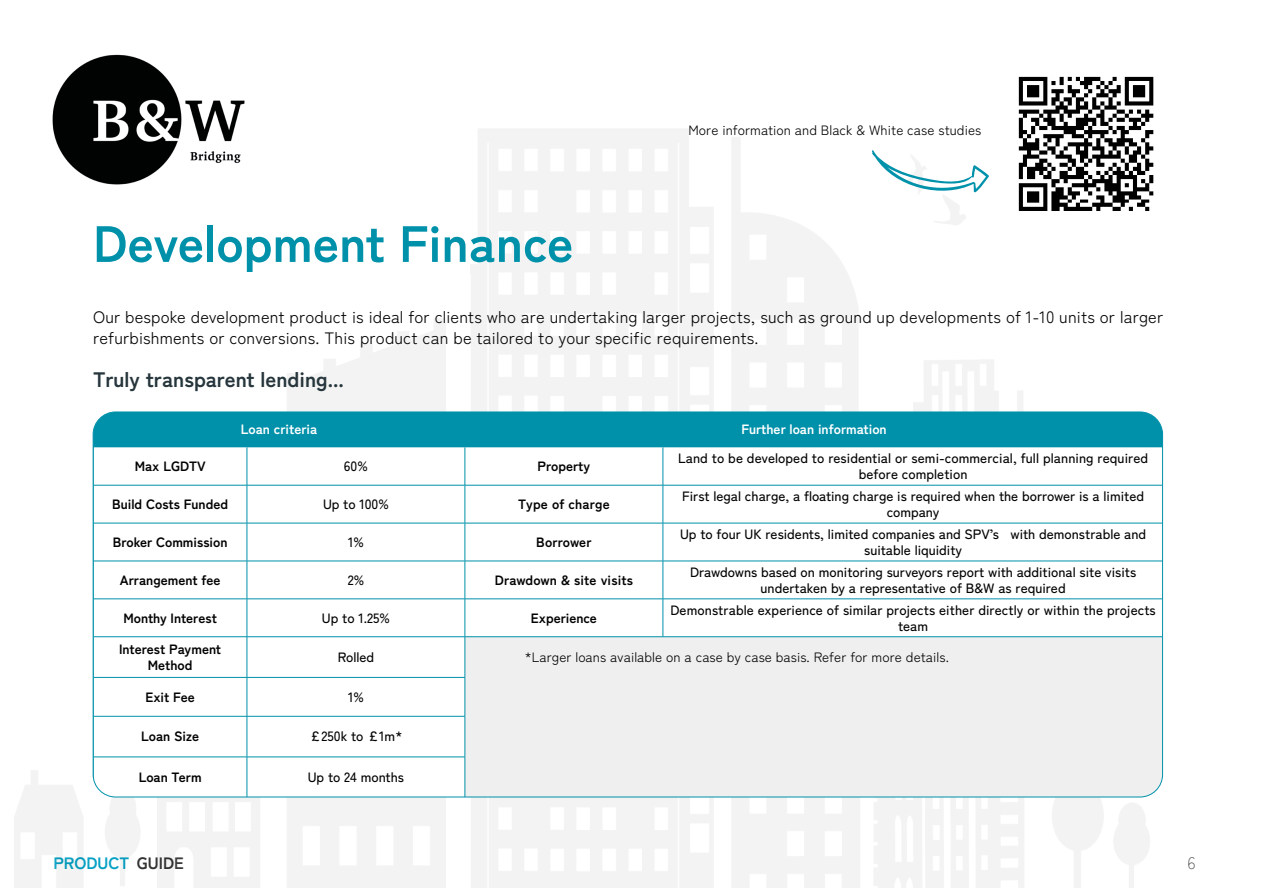
<style>
.page{position:relative;width:1263px;height:893px;background:#fff}
.page>*{position:absolute;margin:0;border:0;box-sizing:border-box;transform-origin:0 0}
.t1{font:700 51px "Zen Kaku Gothic New";color:#0091aa}
.t2{font:700 21px "Zen Kaku Gothic New";color:#26363c}
.t3{font:16.5px/21px "Zen Kaku Gothic New";letter-spacing:.01em;color:#020203}
.t4{font:700 16.5px "Zen Kaku Gothic New";color:#05a1c5}
.t5{font:300 16.5px "Zen Kaku Gothic New";color:#333332}
.t6{font:500 13.5px/16.2px "Zen Kaku Gothic New";color:#020203;text-align:center}
.t7{font:700 13.5px/16.2px "Zen Kaku Gothic New";color:#020203;text-align:center}
.t8{font:13.5px "Zen Kaku Gothic New";letter-spacing:.005em;color:#000}
.t9{font:700 13.5px "Zen Kaku Gothic New";color:#fff}
.s1{color:#333332}
</style>
<div class="page">
<img style="left:52px;top:54px;width:193px;height:131px">
<img style="left:1018px;top:76px;width:136px;height:135px">
<div style="left:93px;top:412px;width:372px;height:35px;background:#0091aa"></div>
<div style="left:465px;top:412px;width:697px;height:35px;background:#0091aa"></div>
<svg style="left:94px;top:447px;width:1067px;height:350px"></svg>
<div style="left:465px;top:637px;width:697px;height:160px;background:#eeefee"></div>
<hr style="left:247px;top:447px;width:1px;height:38px;background:#0091aa">
<hr style="left:465px;top:447px;width:1px;height:38px;background:#0091aa">
<hr style="left:663px;top:447px;width:1px;height:38px;background:#0091aa">
<hr style="left:93px;top:485px;width:154px;height:1px;background:#0091aa">
<hr style="left:247px;top:485px;width:218px;height:1px;background:#0091aa">
<hr style="left:247px;top:485px;width:1px;height:38px;background:#0091aa">
<hr style="left:465px;top:485px;width:198px;height:1px;background:#0091aa">
<hr style="left:465px;top:485px;width:1px;height:38px;background:#0091aa">
<hr style="left:663px;top:485px;width:499px;height:1px;background:#0091aa">
<hr style="left:663px;top:485px;width:1px;height:38px;background:#0091aa">
<hr style="left:93px;top:523px;width:154px;height:1px;background:#0091aa">
<hr style="left:247px;top:523px;width:218px;height:1px;background:#0091aa">
<hr style="left:247px;top:523px;width:1px;height:38px;background:#0091aa">
<hr style="left:465px;top:523px;width:198px;height:1px;background:#0091aa">
<hr style="left:465px;top:523px;width:1px;height:38px;background:#0091aa">
<hr style="left:663px;top:523px;width:499px;height:1px;background:#0091aa">
<hr style="left:663px;top:523px;width:1px;height:38px;background:#0091aa">
<hr style="left:93px;top:561px;width:154px;height:1px;background:#0091aa">
<hr style="left:247px;top:561px;width:218px;height:1px;background:#0091aa">
<hr style="left:247px;top:561px;width:1px;height:38px;background:#0091aa">
<hr style="left:465px;top:561px;width:198px;height:1px;background:#0091aa">
<hr style="left:465px;top:561px;width:1px;height:38px;background:#0091aa">
<hr style="left:663px;top:561px;width:499px;height:1px;background:#0091aa">
<hr style="left:663px;top:561px;width:1px;height:38px;background:#0091aa">
<hr style="left:93px;top:599px;width:154px;height:1px;background:#0091aa">
<hr style="left:247px;top:599px;width:218px;height:1px;background:#0091aa">
<hr style="left:247px;top:599px;width:1px;height:37px;background:#0091aa">
<hr style="left:465px;top:599px;width:198px;height:1px;background:#0091aa">
<hr style="left:465px;top:599px;width:1px;height:37px;background:#0091aa">
<hr style="left:663px;top:599px;width:499px;height:1px;background:#0091aa">
<hr style="left:663px;top:599px;width:1px;height:37px;background:#0091aa">
<hr style="left:93px;top:636px;width:154px;height:1px;background:#0091aa">
<hr style="left:247px;top:636px;width:218px;height:1px;background:#0091aa">
<hr style="left:247px;top:637px;width:1px;height:40px;background:#0091aa">
<hr style="left:465px;top:636px;width:198px;height:1px;background:#0091aa">
<hr style="left:465px;top:637px;width:1px;height:40px;background:#0091aa">
<hr style="left:663px;top:636px;width:499px;height:1px;background:#0091aa">
<hr style="left:93px;top:677px;width:154px;height:1px;background:#0091aa">
<hr style="left:247px;top:677px;width:218px;height:1px;background:#0091aa">
<hr style="left:247px;top:678px;width:1px;height:38px;background:#0091aa">
<hr style="left:465px;top:678px;width:1px;height:38px;background:#0091aa">
<hr style="left:93px;top:716px;width:154px;height:1px;background:#0091aa">
<hr style="left:247px;top:716px;width:218px;height:1px;background:#0091aa">
<hr style="left:247px;top:716px;width:1px;height:41px;background:#0091aa">
<hr style="left:465px;top:716px;width:1px;height:41px;background:#0091aa">
<hr style="left:93px;top:757px;width:154px;height:1px;background:#0091aa">
<hr style="left:93px;top:757px;width:1px;height:40px;background:#0091aa">
<hr style="left:247px;top:757px;width:218px;height:1px;background:#0091aa">
<hr style="left:247px;top:757px;width:1px;height:40px;background:#0091aa">
<hr style="left:465px;top:757px;width:1px;height:40px;background:#0091aa">
<svg style="left:871px;top:150px;width:118px;height:49px"></svg>
<p class="t8" style="left:688px;top:122px;width:294px">More information and Black &amp; White case studies</p>
<h1 class="t1" style="left:93px;top:211px;width:482px">Development Finance</h1>
<p class="t3" style="left:93px;top:307px;width:1072px">Our bespoke development product is ideal for clients who are undertaking larger projects, such as ground up developments of 1-10 units or larger refurbishments or conversions. This product can be tailored to your specific requirements.</p>
<h2 class="t2" style="left:93px;top:367px;width:252px">Truly transparent lending...</h2>
<p class="t9" style="left:241px;top:421px;width:78px">Loan criteria</p>
<p class="t9" style="left:741px;top:421px;width:147px">Further loan information</p>
<p class="t7" style="left:135px;top:458px;width:72px">Max LGDTV</p>
<p class="t6" style="left:344px;top:458px;width:25px">60%</p>
<p class="t7" style="left:537px;top:458px;width:54px">Property</p>
<p class="t6" style="left:678px;top:450px;width:472px">Land to be developed to residential or semi-commercial, full planning required before completion</p>
<p class="t7" style="left:112px;top:495px;width:117px">Build Costs Funded</p>
<p class="t6" style="left:323px;top:496px;width:67px">Up to 100%</p>
<p class="t7" style="left:518px;top:495px;width:93px">Type of charge</p>
<p class="t6" style="left:682px;top:488px;width:463px">First legal charge, a floating charge is required when the borrower is a limited company</p>
<p class="t7" style="left:113px;top:533px;width:116px">Broker Commission</p>
<p class="t6" style="left:348px;top:534px;width:17px">1%</p>
<p class="t7" style="left:536px;top:533px;width:57px">Borrower</p>
<p class="t6" style="left:680px;top:525px;width:468px">Up to four UK residents, limited companies and SPV’s with demonstrable and suitable liquidity</p>
<p class="t7" style="left:120px;top:571px;width:102px">Arrangement fee</p>
<p class="t6" style="left:348px;top:571px;width:18px">2%</p>
<p class="t7" style="left:495px;top:571px;width:140px">Drawdown &amp; site visits</p>
<p class="t6" style="left:690px;top:563px;width:448px">Drawdowns based on monitoring surveyors report with additional site visits undertaken by a representative of B&amp;W as required</p>
<p class="t7" style="left:123px;top:609px;width:95px">Monthy Interest</p>
<p class="t6" style="left:322px;top:609px;width:70px">Up to 1.25%</p>
<p class="t7" style="left:531px;top:609px;width:68px">Experience</p>
<p class="t6" style="left:670px;top:601px;width:487px">Demonstrable experience of similar projects either directly or within the projects team</p>
<p class="t7" style="left:119px;top:640px;width:103px">Interest Payment<br>Method</p>
<p class="t6" style="left:338px;top:649px;width:38px">Rolled</p>
<p class="t7" style="left:145px;top:688px;width:51px">Exit Fee</p>
<p class="t6" style="left:348px;top:688px;width:17px">1%</p>
<p class="t7" style="left:141px;top:728px;width:59px">Loan Size</p>
<p class="t6" style="left:310px;top:728px;width:94px">£250k to £1m*</p>
<p class="t7" style="left:139px;top:769px;width:64px">Loan Term</p>
<p class="t6" style="left:308px;top:769px;width:98px">Up to 24 months</p>
<p class="t8" style="left:525px;top:649px;width:426px">*Larger loans available on a case by case basis. Refer for more details.</p>
<p class="t4" style="left:54px;top:853px;width:132px">PRODUCT <span class="s1">GUIDE</span></p>
<p class="t5" style="left:1187px;top:854px;width:10px">6</p>
</div>
